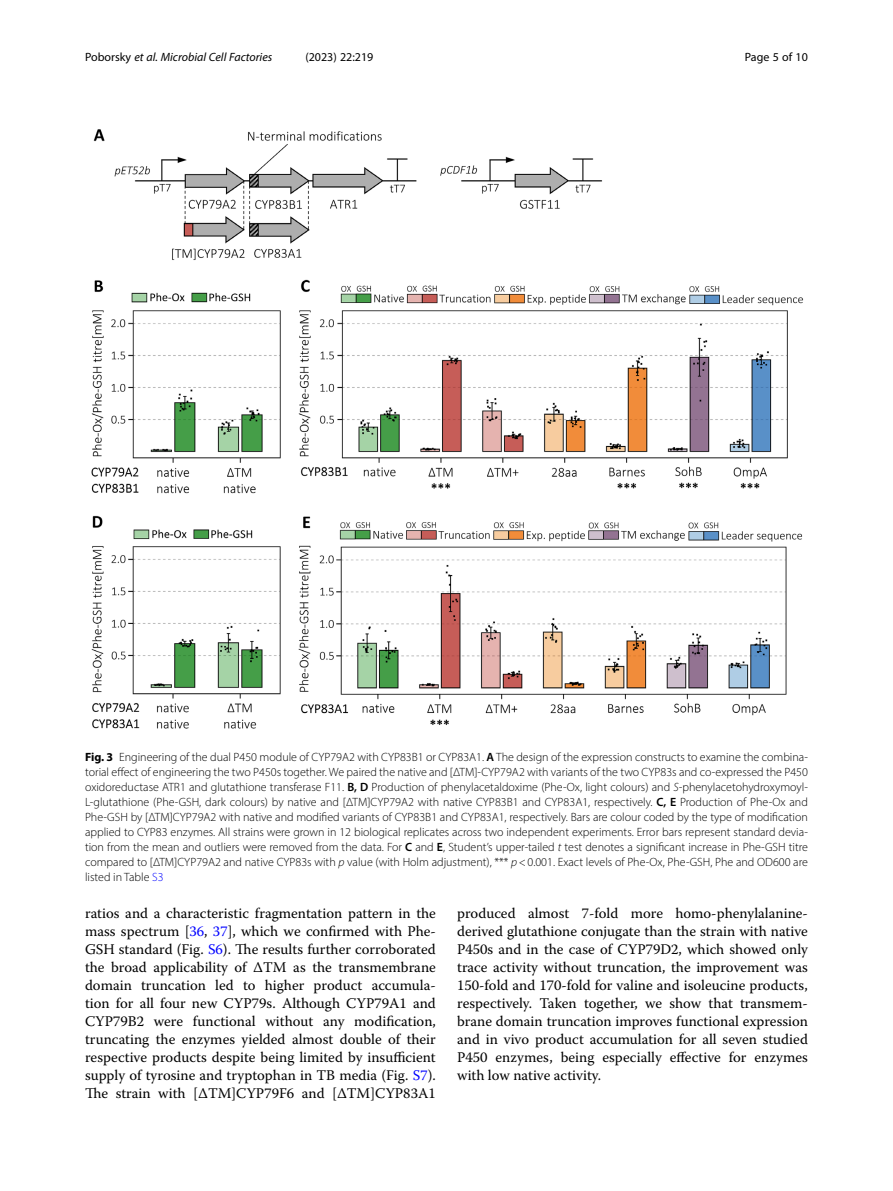
<style>
.page{position:relative;width:893px;height:1191px;background:#fff}
.page>*{position:absolute;margin:0;border:0;box-sizing:border-box;transform-origin:0 0}
.Body_Text_Indent{font:14.7px/18px "Warnock Pro";color:#000;text-align:justify}
.Figure_Caption{font:300 12px/15px "Myriad Pro";color:#000;text-align:justify}
.t1{font:italic 12px "Myriad Pro";color:#000}
.t2{font:12px "Myriad Pro";color:#000}
.s1{font-style:normal}
.s2{font-weight:700}
.s3{font-weight:600}
.s4{font-style:italic}
.s5{color:#00f}
</style>
<div class="page">
<img style="left:91px;top:129px;width:713px;height:600px">
<p class="t1" style="left:85px;top:50px;width:189px"><span class="s1">Poborsky</span> et al. Microbial Cell Factories</p>
<p class="t2" style="left:305px;top:50px;width:70px">(2023) 22:219</p>
<p class="t2" style="left:745px;top:50px;width:65px">Page 5 of 10</p>
<p class="Figure_Caption" style="left:85px;top:749px;width:724px"><span class="s2">Fig. 3</span> Engineering of the dual P450 module of CYP79A2 with CYP83B1 or CYP83A1. <span class="s3">A</span> The design of the expression constructs to examine the combina&shy;torial effect of engineering the two P450s together. We paired the native and [ΔTM]-CYP79A2 with variants of the two CYP83s and co-expressed the P450 oxidoreductase ATR1 and glutathione transferase F11. <span class="s3">B, D</span> Production of phenylacetaldoxime (Phe-Ox, light colours) and <span class="s4">S-</span>phenylacetohydroxymoyl-L-glutathione (Phe-GSH, dark colours) by native and [ΔTM]CYP79A2 with native CYP83B1 and CYP83A1, respectively. <span class="s3">C, E</span> Production of Phe-Ox and Phe-GSH by [ΔTM]CYP79A2 with native and modified variants of CYP83B1 and CYP83A1, respectively. Bars are colour coded by the type of modification applied to CYP83 enzymes. All strains were grown in 12 biological replicates across two independent experiments. Error bars represent standard devia&shy;tion from the mean and outliers were removed from the data. For <span class="s3">C</span> and <span class="s3">E</span>, Student’s upper-tailed <span class="s4">t</span> test denotes a significant increase in Phe-GSH titre compared to [ΔTM]CYP79A2 and native CYP83s with <span class="s4">p</span> value (with Holm adjustment), *** <span class="s4">p</span>&lt;0.001. Exact levels of Phe-Ox, Phe-GSH, Phe and OD600 are listed in Table <span class="s5">S3</span></p>
<p class="Body_Text_Indent" style="left:85px;top:904px;width:352px">ratios and a characteristic fragmentation pattern in the mass spectrum [<span class="s5">36</span>, <span class="s5">37</span>], which we confirmed with Phe-GSH standard (Fig. <span class="s5">S6</span>). The results further corroborated the broad applicability of ΔTM as the transmembrane domain truncation led to higher product accumula&shy;tion for all four new CYP79s. Although CYP79A1 and CYP79B2 were functional without any modification, truncating the enzymes yielded almost double of their respective products despite being limited by insufficient supply of tyrosine and tryptophan in TB media (Fig. <span class="s5">S7</span>).<br>The strain with [ΔTM]CYP79F6 and [ΔTM]CYP83A1</p>
<p class="Body_Text_Indent" style="left:457px;top:904px;width:352px">produced almost 7-fold more homo-phenylalanine&shy;derived glutathione conjugate than the strain with native P450s and in the case of CYP79D2, which showed only trace activity without truncation, the improvement was 150-fold and 170-fold for valine and isoleucine products, respectively. Taken together, we show that transmem&shy;brane domain truncation improves functional expression and in vivo product accumulation for all seven studied P450 enzymes, being especially effective for enzymes with low native activity.</p>
</div>
